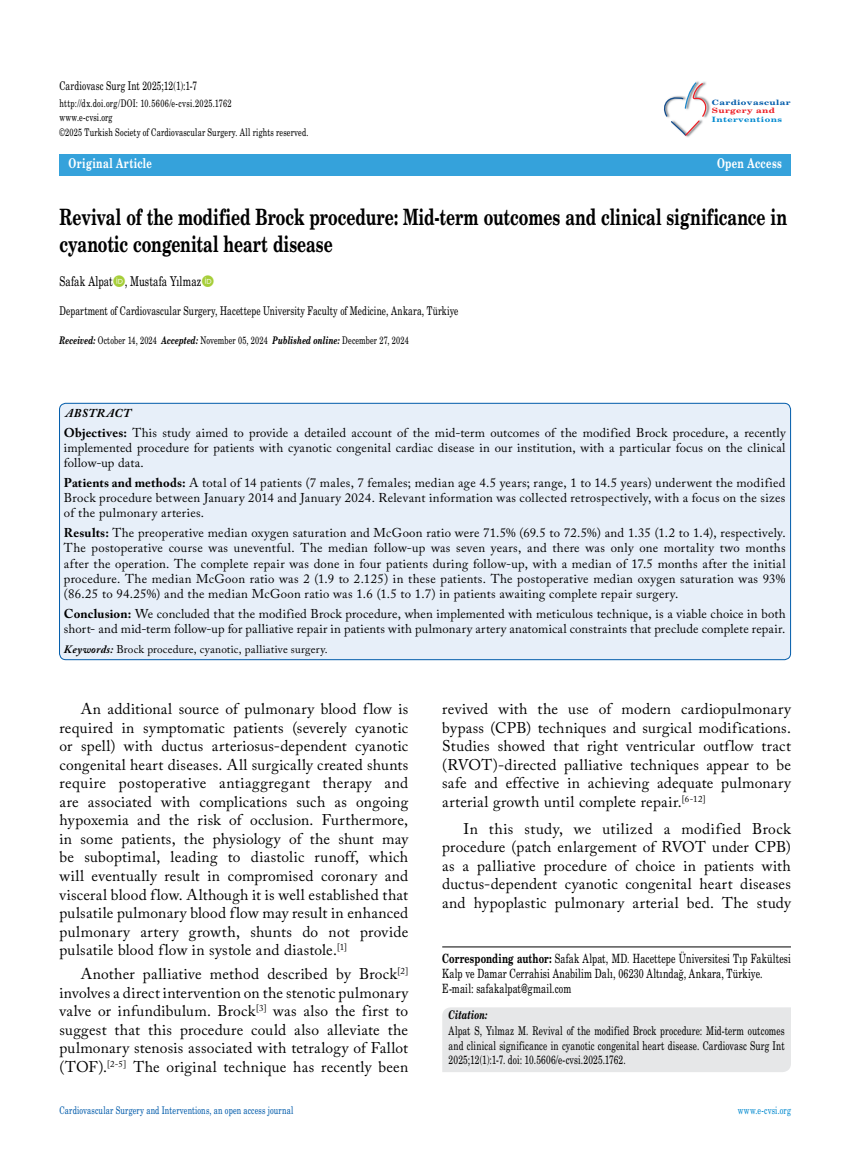
<style>
.page{position:relative;width:859px;height:1170px;background:#fff}
.page>*{position:absolute;margin:0;border:0;box-sizing:border-box;transform-origin:0 0}
.t1{font:22.5px/27px "Madison Bold Tr";color:#000}
.t2{font:15.45px/18.6px "Adobe Caslon Pro";letter-spacing:.015em;color:#000;text-align:justify}
.t3{font:13.5px "Madison Bold Tr";letter-spacing:.03em;color:#fff}
.t4{font:13.5px "Madison Tr";letter-spacing:.01em;color:#000}
.t5{font:12.75px/15.3px "Adobe Caslon Pro";letter-spacing:.015em;color:#000;text-align:justify}
.t6{font:12.75px/15.3px "Madison Tr";letter-spacing:.01em;color:#000}
.t7{font:12px/14.4px "Madison Tr";letter-spacing:.01em;color:#000;text-align:justify}
.t8{font:12px "Madison Bold Italic Tr";letter-spacing:.005em;color:#000}
.t9{font:italic 700 12px "Adobe Caslon Pro";letter-spacing:.04em;color:#000}
.t10{font:11.25px "Adobe Caslon Pro";letter-spacing:.02em;color:#000}
.t11{font:10.5px/14.7px "Madison Tr";letter-spacing:.02em;color:#000}
.t12{font:10.5px "Madison Tr";letter-spacing:.015em;color:#005baa}
.t13{font:10.5px "Madison Tr";letter-spacing:.015em;color:#0089cf}
.t14{font:7.35px "Madison Bold Tr";letter-spacing:.03em;color:#005baa;scale:1.8 1}
.t15{font:7.35px "Madison Bold Tr";letter-spacing:.03em;color:#0089cf;scale:1.8 1}
.t16{font:7.35px "Madison Bold Tr";letter-spacing:.03em;color:#ed1d24;scale:1.8 1}
.s1{font-family:"Madison Bold Italic Tr"}
.s2{font-weight:700}
.s3{font-weight:700;font-style:italic}
.s4{font-family:"Madison Bold Tr"}
</style>
<div class="page">
<img style="left:685px;top:81px;width:25px;height:56px">
<svg style="left:664px;top:82px;width:44px;height:54px"></svg>
<div style="left:60px;top:154px;width:731px;height:22px;background:#35a2db"></div>
<hr style="left:442px;top:946px;width:349px;height:1px;background:#000">
<div style="left:60px;top:403px;width:730px;height:256px;background:#e7eff9;border-radius:6px"></div>
<div style="left:59px;top:403px;width:732px;height:256px;border:1px solid #005baa;border-radius:6px"></div>
<div style="left:442px;top:1007px;width:349px;height:64px;background:#e6e7e8"></div>
<p class="t7" style="left:60px;top:78px;width:139px">Cardiovasc Surg Int 2025;12(1):1-7</p>
<p class="t11" style="left:60px;top:95px;width:250px">http://dx.doi.org/DOI: 10.5606/e-cvsi.2025.1762<br>www.e-cvsi.org<br>©2025 Turkish Society of Cardiovascular Surgery. All rights reserved.</p>
<p class="t14" style="left:712px;top:97px;width:45px">Cardiovascular</p>
<p class="t16" style="left:712px;top:106px;width:37px">Surgery and</p>
<p class="t15" style="left:712px;top:115px;width:40px">Interventions</p>
<p class="t3" style="left:69px;top:155px;width:85px">Original Article</p>
<p class="t3" style="left:717px;top:155px;width:66px">Open Access</p>
<h1 class="t1" style="left:60px;top:202px;width:729px">Revival of the modified Brock procedure: Mid-term outcomes and clinical significance in cyanotic congenital heart disease</h1>
<p class="t4" style="left:60px;top:272px;width:143px">Safak Alpat , Mustafa Yılmaz</p>
<p class="t7" style="left:60px;top:303px;width:400px">Department of Cardiovascular Surgery, Hacettepe University Faculty of Medicine, Ankara, Türkiye</p>
<p class="t11" style="left:60px;top:333px;width:351px"><span class="s1">Received:</span> October 14, 2024 <span class="s1">Accepted:</span> November 05, 2024 <span class="s1">Published online:</span> December 27, 2024</p>
<p class="t9" style="left:65px;top:406px;width:67px">ABSTRACT</p>
<p class="t5" style="left:64px;top:424px;width:723px"><span class="s2">Objectives:</span> This study aimed to provide a detailed account of the mid-term outcomes of the modified Brock procedure, a recently implemented procedure for patients with cyanotic congenital cardiac disease in our institution, with a particular focus on the clinical follow-up data.</p>
<p class="t5" style="left:64px;top:475px;width:723px"><span class="s2">Patients and methods:</span> A total of 14 patients (7 males, 7 females; median age 4.5 years; range, 1 to 14.5 years) underwent the modified Brock procedure between January 2014 and January 2024. Relevant information was collected retrospectively, with a focus on the sizes of the pulmonary arteries.</p>
<p class="t5" style="left:64px;top:525px;width:723px"><span class="s2">Results:</span> The preoperative median oxygen saturation and McGoon ratio were 71.5% (69.5 to 72.5%) and 1.35 (1.2 to 1.4), respectively.<br>The postoperative course was uneventful. The median follow-up was seven years, and there was only one mortality two months after the operation. The complete repair was done in four patients during follow-up, with a median of 17.5 months after the initial procedure. The median McGoon ratio was 2 (1.9 to 2.125) in these patients. The postoperative median oxygen saturation was 93% (86.25 to 94.25%) and the median McGoon ratio was 1.6 (1.5 to 1.7) in patients awaiting complete repair surgery.</p>
<p class="t5" style="left:64px;top:605px;width:723px"><span class="s2">Conclusion:</span> We concluded that the modified Brock procedure, when implemented with meticulous technique, is a viable choice in both short- and mid-term follow-up for palliative repair in patients with pulmonary artery anatomical constraints that preclude complete repair.</p>
<p class="t10" style="left:64px;top:642px;width:265px"><span class="s3">Keywords:</span> Brock procedure, cyanotic, palliative surgery.</p>
<p class="t2" style="left:60px;top:699px;width:350px;text-indent:21px">An additional source of pulmonary blood flow is required in symptomatic patients (severely cyanotic or spell) with ductus arteriosus-dependent cyanotic congenital heart diseases. All surgically created shunts require postoperative antiaggregant therapy and are associated with complications such as ongoing hypoxemia and the risk of occlusion. Furthermore, in some patients, the physiology of the shunt may be suboptimal, leading to diastolic runoff, which will eventually result in compromised coronary and visceral blood flow. Although it is well established that pulsatile pulmonary blood flow may result in enhanced pulmonary artery growth, shunts do not provide pulsatile blood flow in systole and diastole.<sup>[1]</sup></p>
<p class="t2" style="left:60px;top:964px;width:350px;text-indent:21px">Another palliative method described by Brock<sup>[2] </sup>involves a direct intervention on the stenotic pulmonary valve or infundibulum. Brock<sup>[3]</sup> was also the first to suggest that this procedure could also alleviate the pulmonary stenosis associated with tetralogy of Fallot (TOF).<sup>[2-5]</sup> The original technique has recently been</p>
<p class="t2" style="left:442px;top:699px;width:350px">revived with the use of modern cardiopulmonary bypass (CPB) techniques and surgical modifications.<br>Studies showed that right ventricular outflow tract (RVOT)-directed palliative techniques appear to be safe and effective in achieving adequate pulmonary arterial growth until complete repair.<sup>[6-12]</sup></p>
<p class="t2" style="left:442px;top:819px;width:350px;text-indent:21px">In this study, we utilized a modified Brock procedure (patch enlargement of RVOT under CPB) as a palliative procedure of choice in patients with ductus-dependent cyanotic congenital heart diseases and hypoplastic pulmonary arterial bed. The study</p>
<p class="t6" style="left:442px;top:950px;width:350px"><span class="s4">Corresponding author:</span> Safak Alpat, MD. Hacettepe Üniversitesi Tıp Fakültesi<br>Kalp ve Damar Cerrahisi Anabilim Dalı, 06230 Altındağ, Ankara, Türkiye.<br>E-mail: safakalpat@gmail.com</p>
<p class="t8" style="left:449px;top:1006px;width:41px">Citation:</p>
<p class="t7" style="left:449px;top:1023px;width:337px">Alpat S, Yılmaz M. Revival of the modified Brock procedure: Mid-term outcomes and clinical significance in cyanotic congenital heart disease. Cardiovasc Surg Int 2025;12(1):1-7. doi: 10.5606/e-cvsi.2025.1762.</p>
<p class="t12" style="left:60px;top:1103px;width:235px">Cardiovascular Surgery and Interventions, an open access journal</p>
<p class="t13" style="left:738px;top:1103px;width:55px">www.e-cvsi.org</p>
</div>
